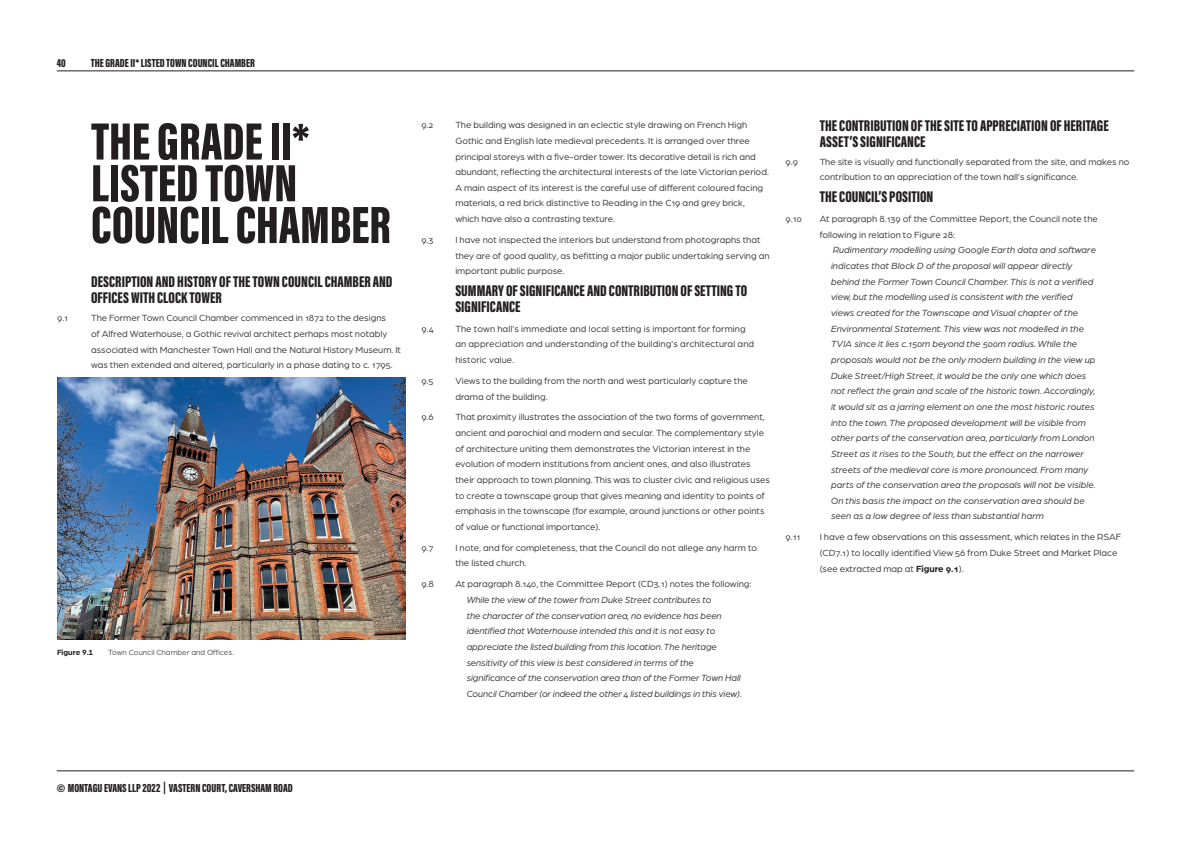
<style>
.page{position:relative;width:1191px;height:842px;background:#fff}
.page>*{position:absolute;margin:0;border:0;box-sizing:border-box;transform-origin:0 0}
.t1{font:54px/41.7px "Acumin Variable Concept";color:#231f20}
.t2{font:16px/16px "Acumin Variable Concept";color:#231f20}
.t3{font:12px "Acumin Variable Concept";color:#231f20}
.t4{font:9.5px/15.6px "Arboria";color:#3e3e3f}
.t5{font:italic 9.5px/15.6px "Arboria";color:#3e3e3f}
.t6{font:8px "Arboria";color:#57585a}
.t7{font:700 8px "Arboria";color:#231f20}
.s1{font-weight:700;color:#231f20}
.s2{font-family:"Acumin Pro";font-weight:900;font-size:11px}
</style>
<div class="page">
<hr style="left:57px;top:71px;width:1077px;height:1px;background:#231f20">
<hr style="left:57px;top:771px;width:1077px;height:1px;background:#231f20">
<img style="left:57px;top:378px;width:349px;height:261px">
<p class="t3" style="left:57px;top:54px;width:11px">40</p>
<p class="t3" style="left:91px;top:54px;width:21px">THE GRADE</p>
<p class="t3" style="left:130px;top:54px;width:16px">II* LISTED</p>
<p class="t3" style="left:166px;top:54px;width:6px">TOWN</p>
<p class="t3" style="left:188px;top:54px;width:6px">COUNCIL</p>
<p class="t3" style="left:220px;top:54px;width:6px">CHAMBER</p>
<h1 class="t1" style="left:91px;top:118px;width:301px">THE GRADE II*<br>LISTED TOWN<br>COUNCIL CHAMBER</h1>
<h2 class="t2" style="left:91px;top:273px;width:303px">DESCRIPTION AND HISTORY OF THE TOWN COUNCIL CHAMBER AND<br>OFFICES WITH CLOCK TOWER</h2>
<p class="t4" style="left:57px;top:310px;width:13px">9.1</p>
<p class="t4" style="left:91px;top:310px;width:311px">The Former Town Council Chamber commenced in 1872 to the designs<br>of Alfred Waterhouse, a Gothic revival architect perhaps most notably associated with Manchester Town Hall and the Natural History Museum. It was then extended and altered, particularly in a phase dating to c. 1795.</p>
<p class="t7" style="left:57px;top:647px;width:38px">Figure 9.1</p>
<p class="t6" style="left:108px;top:647px;width:127px">Town Council Chamber and Offices.</p>
<p class="t4" style="left:421px;top:117px;width:14px">9.2</p>
<p class="t4" style="left:455px;top:117px;width:315px">The building was designed in an eclectic style drawing on French High Gothic and English late medieval precedents. It is arranged over three principal storeys with a five-order tower. Its decorative detail is rich and abundant, reflecting the architectural interests of the late Victorian period.<br>A main aspect of its interest is the careful use of different coloured facing materials, a red brick distinctive to Reading in the C19 and grey brick, which have also a contrasting texture.</p>
<p class="t4" style="left:421px;top:232px;width:14px">9.3</p>
<p class="t4" style="left:455px;top:232px;width:316px">I have not inspected the interiors but understand from photographs that they are of good quality, as befitting a major public undertaking serving an important public purpose.</p>
<h2 class="t2" style="left:455px;top:282px;width:293px">SUMMARY OF SIGNIFICANCE AND CONTRIBUTION OF SETTING TO<br>SIGNIFICANCE</h2>
<p class="t4" style="left:421px;top:320px;width:14px">9.4</p>
<p class="t4" style="left:455px;top:320px;width:300px">The town hall’s immediate and local setting is important for forming an appreciation and understanding of the building’s architectural and historic value.</p>
<p class="t4" style="left:421px;top:372px;width:14px">9.5</p>
<p class="t4" style="left:455px;top:372px;width:294px">Views to the building from the north and west particularly capture the drama of the building.</p>
<p class="t4" style="left:421px;top:409px;width:14px">9.6</p>
<p class="t4" style="left:455px;top:409px;width:316px">That proximity illustrates the association of the two forms of government, ancient and parochial and modern and secular. The complementary style of architecture uniting them demonstrates the Victorian interest in the evolution of modern institutions from ancient ones, and also illustrates their approach to town planning. This was to cluster civic and religious uses to create a townscape group that gives meaning and identity to points of emphasis in the townscape (for example, around junctions or other points of value or functional importance).</p>
<p class="t4" style="left:421px;top:539px;width:14px">9.7</p>
<p class="t4" style="left:455px;top:539px;width:303px">I note, and for completeness, that the Council do not allege any harm to the listed church.</p>
<p class="t4" style="left:421px;top:576px;width:14px">9.8</p>
<p class="t4" style="left:455px;top:576px;width:298px">At paragraph 8.140, the Committee Report (CD3.1) notes the following:</p>
<p class="t5" style="left:467px;top:592px;width:277px">While the view of the tower from Duke Street contributes to<br>the character of the conservation area, no evidence has been identified that Waterhouse intended this and it is not easy to appreciate the listed building from this location. The heritage sensitivity of this view is best considered in terms of the significance of the conservation area than of the Former Town Hall Council Chamber (or indeed the other 4 listed buildings in this view).</p>
<h2 class="t2" style="left:819px;top:116px;width:291px">THE CONTRIBUTION OF THE SITE TO APPRECIATION OF HERITAGE<br>ASSET’S SIGNIFICANCE</h2>
<p class="t4" style="left:785px;top:153px;width:14px">9.9</p>
<p class="t4" style="left:819px;top:153px;width:311px">The site is visually and functionally separated from the site, and makes no contribution to an appreciation of the town hall’s significance.</p>
<h2 class="t2" style="left:819px;top:188px;width:115px">THE COUNCIL’S POSITION</h2>
<p class="t4" style="left:785px;top:211px;width:18px">9.10</p>
<p class="t4" style="left:819px;top:211px;width:280px">At paragraph 8.139 of the Committee Report, the Council note the following in relation to Figure 28:</p>
<p class="t5" style="left:831px;top:242px;width:266px">Rudimentary modelling using Google Earth data and software indicates that Block D of the proposal will appear directly behind the Former Town Council Chamber. This is not a verified view, but the modelling used is consistent with the verified views created for the Townscape and Visual chapter of the Environmental Statement. This view was not modelled in the TVIA since it lies c.150m beyond the 500m radius. While the proposals would not be the only modern building in the view up Duke Street/High Street, it would be the only one which does not reflect the grain and scale of the historic town. Accordingly, it would sit as a jarring element on one the most historic routes into the town. The proposed development will be visible from other parts of the conservation area, particularly from London Street as it rises to the South, but the effect on the narrower streets of the medieval core is more pronounced. From many parts of the conservation area the proposals will not be visible.<br>On this basis the impact on the conservation area should be seen as a low degree of less than substantial harm</p>
<p class="t4" style="left:785px;top:529px;width:16px">9.11</p>
<p class="t4" style="left:819px;top:529px;width:303px">I have a few observations on this assessment, which relates in the RSAF (CD7.1) to locally identified View 56 from Duke Street and Market Place (see extracted map at <span class="s1">Figure 9.1</span>).</p>
<p class="t3" style="left:57px;top:779px;width:24px"><span class="s2">©</span> MONTAGU</p>
<p class="t3" style="left:104px;top:779px;width:10px">EVANS</p>
<p class="t3" style="left:128px;top:779px;width:166px">LLP 2022 | VASTERN COURT, CAVERSHAM ROAD</p>
</div>
